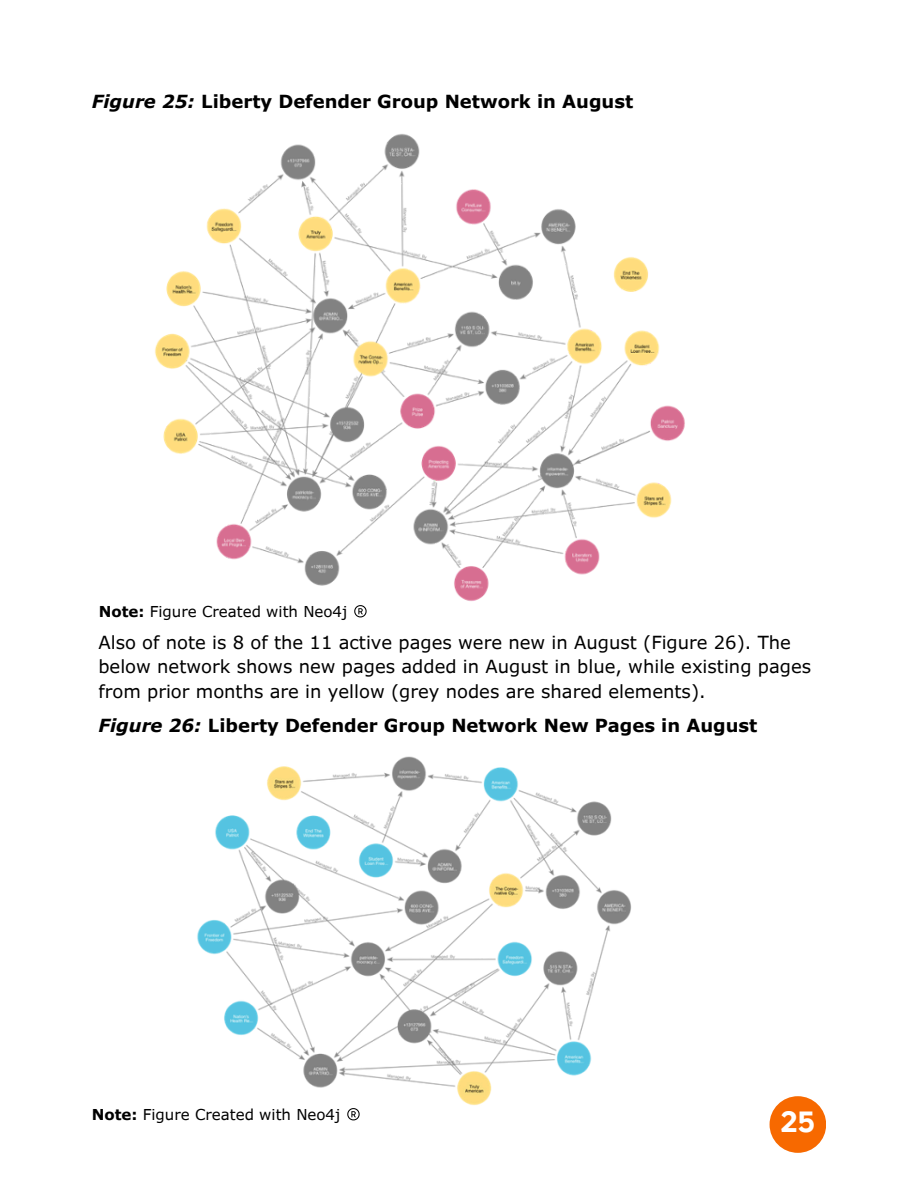
<style>
.page{position:relative;width:918px;height:1188px;background:#fff}
.page>*{position:absolute;margin:0;border:0;box-sizing:border-box;transform-origin:0 0}
.t1{font:700 31.5px "Sherman Sans";color:#fff}
.t2{font:18px/24.8px "Verdana Pro";color:#000}
.t3{font:700 18px "Verdana Pro";color:#000}
.t4{font:15px "Verdana Pro";color:#000}
.s1{font-style:italic}
.s2{font-weight:700}
</style>
<div class="page">
<img style="left:155px;top:134px;width:530px;height:467px">
<img style="left:197px;top:756px;width:434px;height:365px">
<div style="left:770px;top:1096px;width:56px;height:57px;background:#f76900;border-radius:50%"></div>
<svg style="left:354px;top:605px;width:13px;height:12px"></svg>
<svg style="left:347px;top:1108px;width:13px;height:12px"></svg>
<p class="t3" style="left:92px;top:90px;width:543px"><span class="s1">Figure 25:</span> Liberty Defender Group Network in August</p>
<p class="t4" style="left:99px;top:602px;width:250px"><span class="s2">Note:</span> Figure Created with Neo4j</p>
<p class="t2" style="left:98px;top:629px;width:714px">Also of note is 8 of the 11 active pages were new in August (Figure 26). The below network shows new pages added in August in blue, while existing pages from prior months are in yellow (grey nodes are shared elements).</p>
<h1 class="t3" style="left:98px;top:714px;width:660px"><span class="s1">Figure 26:</span> Liberty Defender Group Network New Pages in August</h1>
<p class="t4" style="left:92px;top:1105px;width:250px"><span class="s2">Note:</span> Figure Created with Neo4j</p>
<h2 class="t1" style="left:781px;top:1105px;width:36px">25</h2>
</div>
